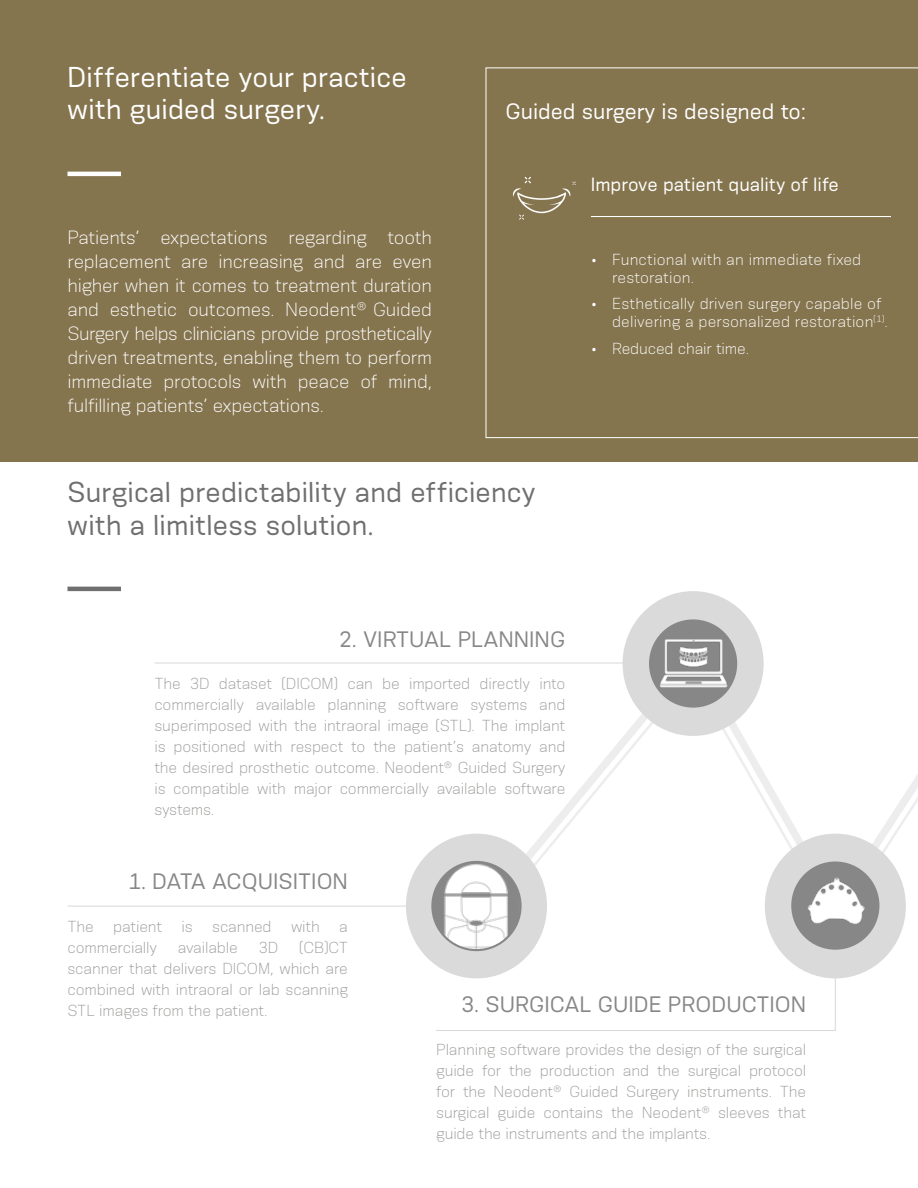
<style>
.page{position:relative;width:918px;height:1188px;background:#fff}
.page>*{position:absolute;margin:0;border:0;box-sizing:border-box;transform-origin:0 0}
.t1{font:27px/32.4px "Konsens";color:#706f6f}
.t2{font:27px/32.4px "Konsens";color:#fff}
.t3{font:21px "Konsens";color:#878787}
.t4{font:21px "Konsens";color:#fff}
.t5{font:300 18px/24px "Konsens";letter-spacing:-.01em;color:#fff;text-align:justify}
.t6{font:18px "Konsens";color:#fff}
.t7{font:300 15px/21px "Konsens";letter-spacing:-.01em;color:#9d9d9c;text-align:justify}
.t8{font:300 15px/18px "Konsens";letter-spacing:.01em;color:#fff}
.t9{font:300 15px "Konsens";letter-spacing:-.01em;color:#fff}
</style>
<div class="page">
<svg style="left:436px;top:931px;width:400px;height:100px"></svg>
<svg style="left:488px;top:664px;width:430px;height:266px"></svg>
<div style="left:0;top:0;width:918px;height:461px;background:#85754f"></div>
<svg style="left:486px;top:68px;width:432px;height:370px"></svg>
<hr style="left:68px;top:172px;width:53px;height:4px;background:#fff">
<hr style="left:68px;top:587px;width:53px;height:4px;background:#706f6f">
<div style="left:765px;top:834px;width:141px;height:144px;background:#dadada;border-radius:50%"></div>
<div style="left:791px;top:862px;width:88px;height:88px;background:#878787;border-radius:50%"></div>
<img style="left:791px;top:876px;width:88px;height:51px">
<div style="left:406px;top:834px;width:141px;height:144px;background:#dadada;border-radius:50%"></div>
<img style="left:432px;top:862px;width:89px;height:88px;border-radius:44px">
<div style="left:431px;top:861px;width:91px;height:90px;border:2px solid #878787;border-radius:50%"></div>
<div style="left:623px;top:591px;width:141px;height:145px;background:#dadada;border-radius:50%"></div>
<div style="left:649px;top:619px;width:88px;height:89px;background:#878787;border-radius:50%"></div>
<img style="left:649px;top:639px;width:88px;height:51px">
<hr style="left:68px;top:906px;width:346px;height:1px;background:#dadada">
<hr style="left:154px;top:662px;width:474px;height:2px;background:#dadada">
<hr style="left:591px;top:216px;width:300px;height:1px;background:#fff">
<svg style="left:513px;top:177px;width:63px;height:43px"></svg>
<h1 class="t2" style="left:68px;top:60px;width:342px">Differentiate your practice with guided surgery.</h1>
<p class="t5" style="left:68px;top:225px;width:366px">Patients’ expectations regarding tooth replacement are increasing and are even higher when it comes to treatment duration and esthetic outcomes. Neodent<sup>®</sup> Guided Surgery helps clinicians provide prosthetically driven treatments, enabling them to perform immediate protocols with peace of mind, fulfilling patients’ expectations.</p>
<h2 class="t4" style="left:506px;top:98px;width:302px">Guided surgery is designed to:</h2>
<p class="t6" style="left:591px;top:173px;width:249px">Improve patient quality of life</p>
<p class="t8" style="left:612px;top:250px;width:251px;text-indent:-21px">• Functional with an immediate fixed restoration.</p>
<p class="t8" style="left:612px;top:295px;width:277px;text-indent:-21px">• Esthetically driven surgery capable of delivering a personalized restoration<sup>(1)</sup>.</p>
<p class="t9" style="left:591px;top:339px;width:160px">• Reduced chair time.</p>
<h1 class="t1" style="left:67px;top:475px;width:470px">Surgical predictability and efficiency with a limitless solution.</h1>
<h2 class="t3" style="left:339px;top:626px;width:228px">2. VIRTUAL PLANNING</h2>
<p class="t7" style="left:154px;top:673px;width:413px">The 3D dataset (DICOM) can be imported directly into commercially available planning software systems and superimposed with the intraoral image (STL). The implant is positioned with respect to the patient’s anatomy and the desired prosthetic outcome. Neodent<sup>®</sup> Guided Surgery is compatible with major commercially available software systems.</p>
<h2 class="t3" style="left:128px;top:869px;width:221px">1. DATA ACQUISITION</h2>
<p class="t7" style="left:68px;top:916px;width:28px">The</p>
<p class="t7" style="left:113px;top:916px;width:50px">patient</p>
<p class="t7" style="left:182px;top:916px;width:13px">is</p>
<p class="t7" style="left:212px;top:916px;width:61px">scanned</p>
<p class="t7" style="left:291px;top:916px;width:30px">with</p>
<p class="t7" style="left:339px;top:916px;width:10px">a</p>
<p class="t7" style="left:68px;top:937px;width:91px">commercially</p>
<p class="t7" style="left:178px;top:937px;width:61px">available</p>
<p class="t7" style="left:259px;top:937px;width:21px">3D</p>
<p class="t7" style="left:68px;top:937px;width:282px;text-indent:232px">(CB)CT scanner that delivers DICOM, which are combined with intraoral or lab scanning STL images from the patient.</p>
<h2 class="t3" style="left:461px;top:992px;width:346px">3. SURGICAL GUIDE PRODUCTION</h2>
<p class="t7" style="left:436px;top:1038px;width:371px">Planning software provides the design of the surgical guide for the production and the surgical protocol for the Neodent<sup>®</sup> Guided Surgery instruments. The surgical guide contains the Neodent<sup>®</sup> sleeves that guide the instruments and the implants.</p>
</div>
